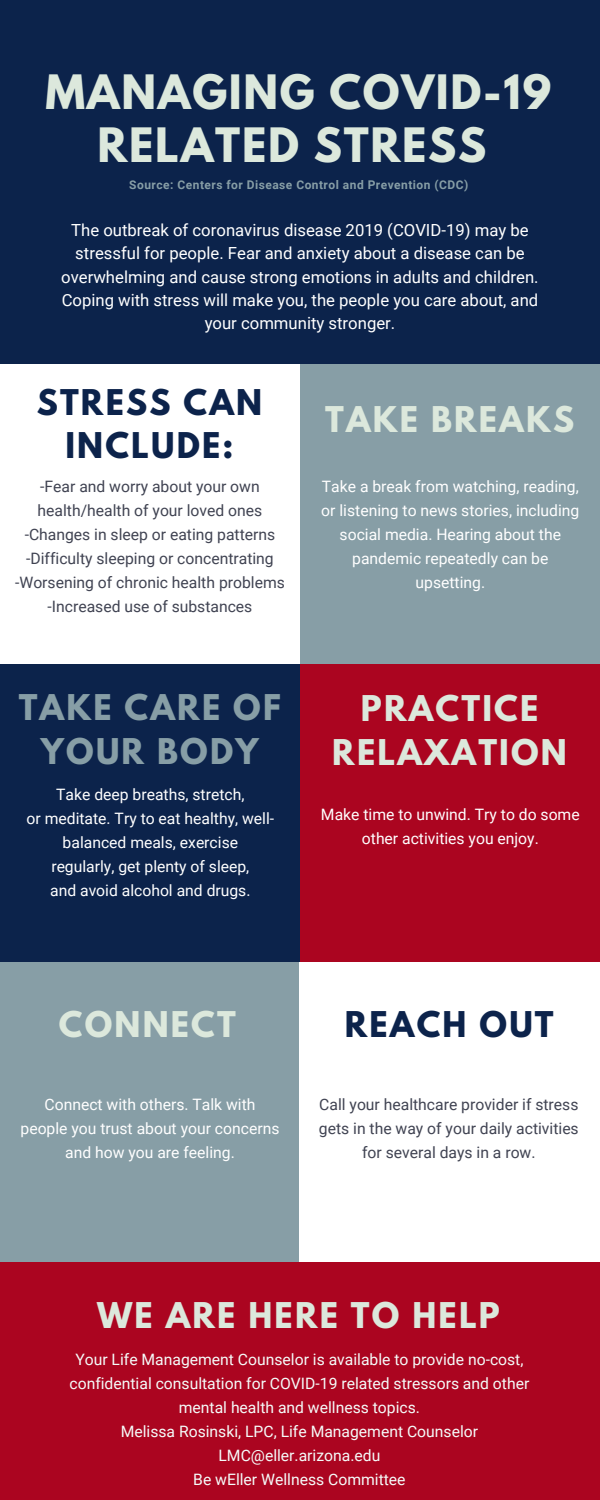
<style>
.page{position:relative;width:600px;height:1500px;background:#0c234b}
.page>*{position:absolute;margin:0;border:0;box-sizing:border-box;transform-origin:0 0}
.t1{font:700 42px/52.6px "League Spartan";letter-spacing:.04em;color:#dce8dc;text-align:center}
.t2{font:700 31.4px/43.5px "League Spartan";letter-spacing:.07em;color:#dce8dc;text-align:center}
.t3{font:700 31.4px/43.5px "League Spartan";letter-spacing:.07em;color:#0c234b;text-align:center}
.t4{font:700 31.4px/43.5px "League Spartan";letter-spacing:.07em;color:#879ea6;text-align:center}
.t5{font:16.7px/23.2px "Roboto";color:#fff;text-align:center}
.t6{font:15.7px/24px "Roboto";color:#fff;text-align:center}
.t7{font:15.7px/24px "Roboto";color:#404352;text-align:center}
.t8{font:15.7px/24px "Roboto";color:#f5fbf9;text-align:center}
.t9{font:700 12px "Roboto";letter-spacing:.04em;color:#879ea6}
</style>
<div class="page">
<div style="left:300px;top:364px;width:300px;height:300px;background:#879ea6"></div>
<div style="left:0;top:364px;width:299px;height:300px;background:#fff"></div>
<div style="left:300px;top:664px;width:300px;height:300px;background:#ab0520"></div>
<div style="left:0;top:962px;width:300px;height:300px;background:#879ea6"></div>
<div style="left:300px;top:962px;width:300px;height:300px;background:#fff"></div>
<div style="left:0;top:1262px;width:600px;height:238px;background:#ab0520"></div>
<h1 class="t1" style="left:46px;top:71px;width:507px">MANAGING COVID-19<br>RELATED STRESS</h1>
<p class="t9" style="left:129px;top:178px;width:341px">Source: Centers for Disease Control and Prevention (CDC)</p>
<p class="t5" style="left:61px;top:219px;width:479px">The outbreak of coronavirus disease 2019 (COVID-19) may be stressful for people. Fear and anxiety about a disease can be overwhelming and cause strong emotions in adults and children.<br>Coping with stress will make you, the people you care about, and your community stronger.</p>
<h2 class="t3" style="left:37px;top:384px;width:227px">STRESS CAN<br>INCLUDE:</h2>
<p class="t7" style="left:15px;top:474px;width:271px">-Fear and worry about your own health/health of your loved ones -Changes in sleep or eating patterns -Difficulty sleeping or concentrating -Worsening of chronic health problems -Increased use of substances</p>
<h2 class="t4" style="left:19px;top:690px;width:264px">TAKE CARE OF<br>YOUR BODY</h2>
<p class="t6" style="left:27px;top:783px;width:249px">Take deep breaths, stretch,<br>or meditate. Try to eat healthy, well&shy;balanced meals, exercise<br>regularly, get plenty of sleep,<br>and avoid alcohol and drugs.</p>
<h2 class="t2" style="left:325px;top:402px;width:251px">TAKE BREAKS</h2>
<p class="t6" style="left:321px;top:474px;width:260px">Take a break from watching, reading, or listening to news stories, including social media. Hearing about the pandemic repeatedly can be upsetting.</p>
<h2 class="t2" style="left:332px;top:691px;width:236px">PRACTICE<br>RELAXATION</h2>
<p class="t6" style="left:321px;top:803px;width:260px">Make time to unwind. Try to do some other activities you enjoy.</p>
<h2 class="t2" style="left:59px;top:1007px;width:178px">CONNECT</h2>
<h2 class="t3" style="left:345px;top:1007px;width:210px">REACH OUT</h2>
<p class="t6" style="left:21px;top:1092px;width:260px">Connect with others. Talk with people you trust about your concerns and how you are feeling.</p>
<p class="t7" style="left:319px;top:1092px;width:261px">Call your healthcare provider if stress gets in the way of your daily activities for several days in a row.</p>
<h2 class="t2" style="left:97px;top:1297px;width:404px">WE ARE HERE TO HELP</h2>
<p class="t8" style="left:70px;top:1348px;width:461px">Your Life Management Counselor is available to provide no-cost, confidential consultation for COVID-19 related stressors and other mental health and wellness topics.<br>Melissa Rosinski, LPC, Life Management Counselor LMC@eller.arizona.edu<br>Be wEller Wellness Committee</p>
</div>
